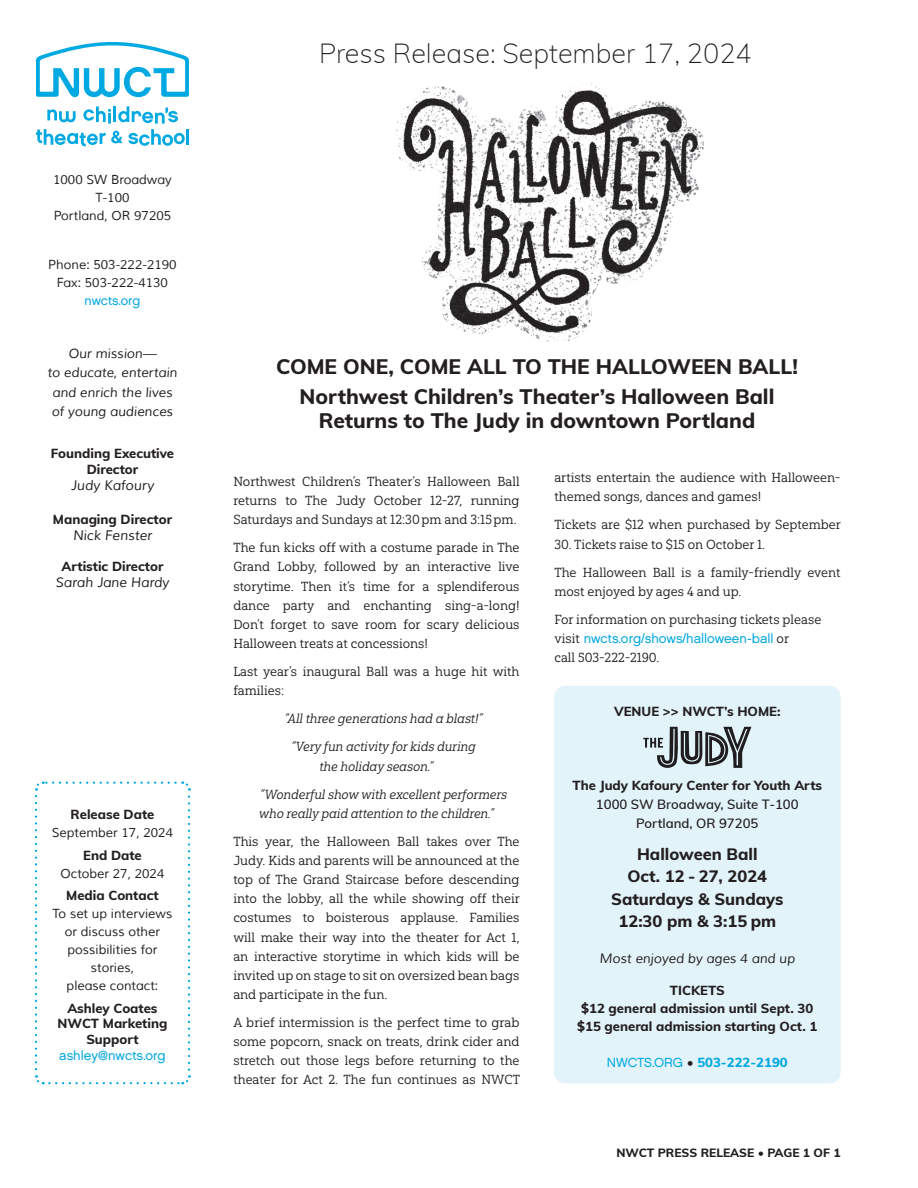
<style>
.page{position:relative;width:918px;height:1188px;background:#fff}
.page>*{position:absolute;margin:0;border:0;box-sizing:border-box;transform-origin:0 0}
.PR_Top_Date{font:200 27px "Muli";color:#231f20}
.PR_Title{font:800 21px/24px "Muli";color:#231f20;text-align:center}
.PR_Body_Left{font:800 16.5px/22.5px "Muli";color:#231f20;text-align:center}
.name{font:italic 13.5px "Muli";color:#231f20}
.PR_Body_Sp_After{font:13.2px/19.2px "Yorkten Slab Nor Reg";color:#231f20;text-align:justify}
.Italic_Body_Ctr{font:13.2px/19.2px "Yorkten Slab Nor Reg It";color:#231f20}
.PR_Body_Bold{font:800 13.2px/15.8px "Muli";color:#231f20;text-align:center}
.PR_Body_Left-2{font:600 13.2px/19.2px "Muli";color:#231f20;text-align:center}
.mission{font:italic 13.2px/19.2px "Muli";color:#231f20;text-align:center}
.Masthead_Side_Bold_Ctr{font:800 13.2px/15.8px "Muli";color:#231f20;text-align:center}
.PR_Body_Left-3{font:italic 13.2px "Muli";color:#231f20}
.PR_Body_Bold-2{font:800 13.2px "Muli";color:#00a7e1}
.t1{font:13.2px "Chalet London Nineteen Sixty";color:#00a7e1}
.Mashead_Side_Body_Ctr{font:12.75px/18px "Muli";color:#231f20;text-align:center}
.Page{font:800 12px "Muli";color:#231f20}
.s1{font-family:"Chalet London Nineteen Sixty";color:#00a7e1}
.s2{font-weight:800}
.s3{font-family:"Chalet London Nineteen Sixty";font-weight:400}
.s4{color:#231f20}
</style>
<div class="page">
<svg style="left:36px;top:106px;width:149px;height:40px"></svg>
<hr style="left:186px;top:129px;width:3px;height:16px;background:#00a9e1">
<svg style="left:36px;top:42px;width:153px;height:55px"></svg>
<img style="left:396px;top:83px;width:308px;height:259px">
<svg style="left:34px;top:781px;width:157px;height:304px"></svg>
<div style="left:554px;top:686px;width:287px;height:397px;background:#e2f3fa;border-radius:11px"></div>
<svg style="left:643px;top:727px;width:108px;height:41px"></svg>
<p class="Mashead_Side_Body_Ctr" style="left:53px;top:171px;width:120px">1000 SW Broadway<br>T-100<br>Portland, OR 97205</p>
<p class="Mashead_Side_Body_Ctr" style="left:48px;top:256px;width:130px">Phone: 503-222-2190<br>Fax: 503-222-4130 <span class="s1">nwcts.org</span></p>
<p class="mission" style="left:48px;top:344px;width:131px">Our mission—<br>to educate, entertain and enrich the lives of young audiences</p>
<p class="Masthead_Side_Bold_Ctr" style="left:51px;top:445px;width:125px">Founding Executive<br>Director</p>
<p class="name" style="left:71px;top:477px;width:85px">Judy Kafoury</p>
<p class="Masthead_Side_Bold_Ctr" style="left:53px;top:511px;width:121px">Managing Director</p>
<p class="name" style="left:73px;top:527px;width:80px">Nick Fenster</p>
<p class="Masthead_Side_Bold_Ctr" style="left:62px;top:558px;width:103px">Artistic Director</p>
<p class="name" style="left:56px;top:574px;width:115px">Sarah Jane Hardy</p>
<p class="PR_Body_Bold" style="left:71px;top:806px;width:85px">Release Date</p>
<p class="Mashead_Side_Body_Ctr" style="left:52px;top:824px;width:123px">September 17, 2024</p>
<p class="PR_Body_Bold" style="left:83px;top:846px;width:60px">End Date</p>
<p class="Mashead_Side_Body_Ctr" style="left:61px;top:864px;width:105px">October 27, 2024</p>
<p class="PR_Body_Bold" style="left:66px;top:887px;width:94px">Media Contact</p>
<p class="Mashead_Side_Body_Ctr" style="left:53px;top:905px;width:121px">To set up interviews or discuss other possibilities for stories,<br>please contact:</p>
<p class="PR_Body_Bold" style="left:58px;top:999px;width:111px">Ashley Coates<br>NWCT Marketing<br>Support</p>
<p class="t1" style="left:59px;top:1047px;width:108px">ashley@nwcts.org</p>
<p class="PR_Top_Date" style="left:319px;top:34px;width:434px">Press Release: September 17, 2024</p>
<p class="PR_Title" style="left:276px;top:353px;width:523px">COME ONE, COME ALL TO THE HALLOWEEN BALL!</p>
<p class="PR_Title" style="left:299px;top:384px;width:477px">Northwest Children’s Theater’s Halloween Ball<br>Returns to The Judy in downtown Portland</p>
<p class="PR_Body_Sp_After" style="left:233px;top:472px;width:288px">Northwest Children’s Theater’s Halloween Ball returns to The Judy October 12-27, running Saturdays and Sundays at 12:30 pm and 3:15 pm.</p>
<p class="PR_Body_Sp_After" style="left:233px;top:538px;width:288px">The fun kicks off with a costume parade in The Grand Lobby, followed by an interactive live storytime. Then it’s time for a splendiferous dance party and enchanting sing-a-long!<br>Don’t forget to save room for scary delicious Halloween treats at concessions!</p>
<p class="PR_Body_Sp_After" style="left:233px;top:662px;width:288px">Last year’s inaugural Ball was a huge hit with families:</p>
<p class="Italic_Body_Ctr" style="left:284px;top:709px;width:200px">“All three generations had a blast!”</p>
<p class="Italic_Body_Ctr" style="left:319px;top:737px;width:158px;text-indent:-28px">“Very fun activity for kids during the holiday season.”</p>
<p class="Italic_Body_Ctr" style="left:259px;top:785px;width:250px">“Wonderful show with excellent performers who really paid attention to the children.”</p>
<p class="PR_Body_Sp_After" style="left:233px;top:832px;width:288px">This year, the Halloween Ball takes over The Judy. Kids and parents will be announced at the top of The Grand Staircase before descending into the lobby, all the while showing off their costumes to boisterous applause. Families will make their way into the theater for Act 1, an interactive storytime in which kids will be invited up on stage to sit on oversized bean bags and participate in the fun.</p>
<p class="PR_Body_Sp_After" style="left:233px;top:1013px;width:288px">A brief intermission is the perfect time to grab some popcorn, snack on treats, drink cider and stretch out those legs before returning to the theater for Act 2. The fun continues as NWCT</p>
<p class="PR_Body_Sp_After" style="left:554px;top:468px;width:288px">artists entertain the audience with Halloween&shy;themed songs, dances and games!</p>
<p class="PR_Body_Sp_After" style="left:554px;top:515px;width:288px">Tickets are $12 when purchased by September</p>
<p class="PR_Body_Sp_After" style="left:554px;top:535px;width:212px">30. Tickets raise to $15 on October 1.</p>
<p class="PR_Body_Sp_After" style="left:554px;top:563px;width:288px">The Halloween Ball is a family-friendly event most enjoyed by ages 4 and up.</p>
<p class="PR_Body_Sp_After" style="left:554px;top:610px;width:268px;text-align:left">For information on purchasing tickets please visit <span class="s1">nwcts.org/shows/halloween-ball</span> or<br>call 503-222-2190.</p>
<p class="PR_Body_Bold" style="left:614px;top:702px;width:168px">VENUE &gt;&gt; NWCT’s HOME:</p>
<p class="PR_Body_Left-2" style="left:573px;top:775px;width:251px"><span class="s2">The Judy Kafoury Center for Youth Arts<br></span>1000 SW Broadway, Suite T-100<br>Portland, OR 97205</p>
<p class="PR_Body_Left" style="left:611px;top:842px;width:174px">Halloween Ball<br>Oct. 12 - 27, 2024<br>Saturdays &amp; Sundays<br>12:30 pm &amp; 3:15 pm</p>
<p class="PR_Body_Left-3" style="left:600px;top:950px;width:197px">Most enjoyed by ages 4 and up</p>
<p class="PR_Body_Bold" style="left:670px;top:981px;width:56px">TICKETS</p>
<p class="PR_Body_Bold" style="left:581px;top:999px;width:234px">$12 general admission until Sept. 30</p>
<p class="PR_Body_Bold" style="left:577px;top:1017px;width:242px">$15 general admission starting Oct. 1</p>
<p class="PR_Body_Bold-2" style="left:607px;top:1052px;width:182px"><span class="s3">NWCTS.ORG</span> <span class="s4">•</span> 503-222-2190</p>
<p class="Page" style="left:616px;top:1144px;width:226px">NWCT PRESS RELEASE • PAGE 1 OF 1</p>
</div>
